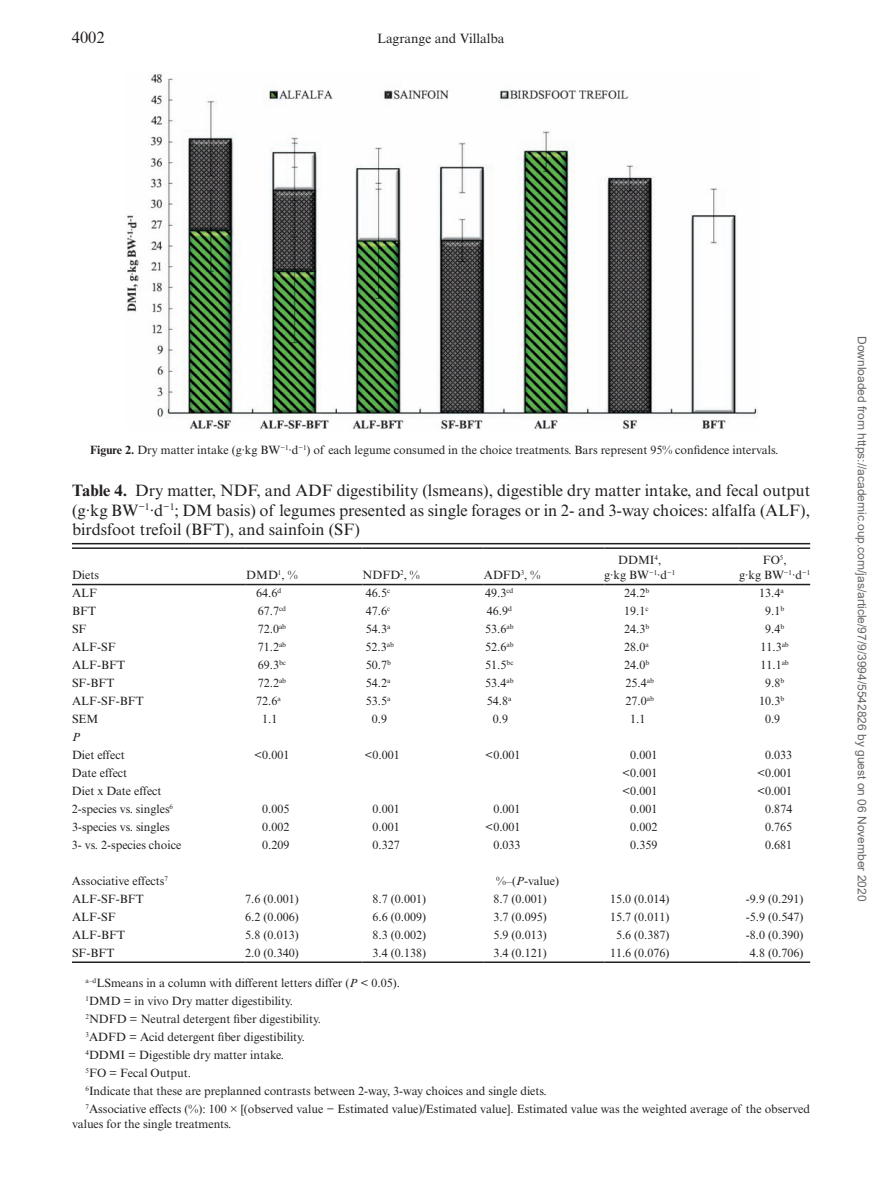
<style>
.page{position:relative;width:891px;height:1188px;background:#fff}
.page>*{position:absolute;margin:0;border:0;box-sizing:border-box;transform-origin:0 0}
.t1{font:16.5px/19.5px "Times New Roman MT Std";color:#231f20;text-align:justify}
.t2{font:13.5px "Times New Roman MT Std";color:#231f20}
.t3{font:12px/18px "Times New Roman MT Std";color:#231f20;text-align:center}
.t4{font:12px "Arial";color:#666}
.t5{font:italic 12px "Times New Roman MT Std";color:#231f20}
.s1{font-weight:700}
.s2{font-style:italic}
</style>
<div class="page">
<img style="left:127px;top:73px;width:630px;height:357px">
<hr style="left:72px;top:543px;width:738px;height:1px;background:#231f20">
<hr style="left:72px;top:547px;width:173px;height:2px;background:#231f20">
<hr style="left:72px;top:584px;width:173px;height:1px;background:#231f20">
<hr style="left:245px;top:547px;width:118px;height:2px;background:#231f20">
<hr style="left:245px;top:584px;width:118px;height:1px;background:#231f20">
<hr style="left:363px;top:547px;width:121px;height:2px;background:#231f20">
<hr style="left:363px;top:584px;width:121px;height:1px;background:#231f20">
<hr style="left:484px;top:547px;width:120px;height:2px;background:#231f20">
<hr style="left:484px;top:584px;width:120px;height:1px;background:#231f20">
<hr style="left:604px;top:547px;width:135px;height:2px;background:#231f20">
<hr style="left:604px;top:584px;width:135px;height:1px;background:#231f20">
<hr style="left:739px;top:547px;width:71px;height:2px;background:#231f20">
<hr style="left:739px;top:584px;width:71px;height:1px;background:#231f20">
<hr style="left:72px;top:961px;width:173px;height:2px;background:#231f20">
<hr style="left:245px;top:961px;width:118px;height:2px;background:#231f20">
<hr style="left:363px;top:961px;width:121px;height:2px;background:#231f20">
<hr style="left:484px;top:961px;width:120px;height:2px;background:#231f20">
<hr style="left:604px;top:961px;width:135px;height:2px;background:#231f20">
<hr style="left:739px;top:961px;width:71px;height:2px;background:#231f20">
<h1 class="t1" style="left:72px;top:28px;width:34px">4002</h1>
<p class="t2" style="left:377px;top:30px;width:129px">Lagrange and Villalba</p>
<p class="t3" style="left:90px;top:441px;width:690px"><span class="s1">Figure 2.</span> Dry matter intake (g·kg BW<sup>−1</sup>·d<sup>−1</sup>) of each legume consumed in the choice treatments. Bars represent 95% confidence intervals.</p>
<p class="t1" style="left:72px;top:481px;width:740px"><span class="s1">Table 4.</span> Dry matter, NDF, and ADF digestibility (lsmeans), digestible dry matter intake, and fecal output (g·kg BW<sup>−1</sup>·d<sup>−1</sup>; DM basis) of legumes presented as single forages or in 2- and 3-way choices: alfalfa (ALF), birdsfoot trefoil (BFT), and sainfoin (SF)</p>
<p class="t3" style="left:72px;top:566px;width:28px">Diets</p>
<p class="t3" style="left:246px;top:566px;width:53px">DMD<sup>1</sup>, %</p>
<p class="t3" style="left:363px;top:566px;width:59px">NDFD<sup>2</sup>, %</p>
<p class="t3" style="left:484px;top:566px;width:58px">ADFD<sup>3</sup>, %</p>
<p class="t3" style="left:604px;top:553px;width:72px;line-height:15px">DDMI<sup>4</sup>,<br>g·kg BW<sup>−1</sup>·d<sup>−1</sup></p>
<p class="t3" style="left:739px;top:553px;width:72px;line-height:15px">FO<sup>5</sup>,<br>g·kg BW<sup>−1</sup>·d<sup>−1</sup></p>
<p class="t3" style="left:72px;top:584px;width:27px">ALF</p>
<p class="t3" style="left:256px;top:584px;width:27px">64.6<sup>d</sup></p>
<p class="t3" style="left:366px;top:584px;width:26px">46.5<sup>c</sup></p>
<p class="t3" style="left:485px;top:584px;width:30px">49.3<sup>cd</sup></p>
<p class="t3" style="left:624px;top:584px;width:27px">24.2<sup>b</sup></p>
<p class="t3" style="left:759px;top:584px;width:26px">13.4<sup>a</sup></p>
<p class="t3" style="left:72px;top:602px;width:26px">BFT</p>
<p class="t3" style="left:258px;top:602px;width:30px">67.7<sup>cd</sup></p>
<p class="t3" style="left:366px;top:602px;width:26px">47.6<sup>c</sup></p>
<p class="t3" style="left:487px;top:602px;width:27px">46.9<sup>d</sup></p>
<p class="t3" style="left:624px;top:602px;width:26px">19.1<sup>c</sup></p>
<p class="t3" style="left:765px;top:602px;width:21px">9.1<sup>b</sup></p>
<p class="t3" style="left:72px;top:620px;width:16px">SF</p>
<p class="t3" style="left:258px;top:620px;width:30px">72.0<sup>ab</sup></p>
<p class="t3" style="left:366px;top:620px;width:26px">54.3<sup>a</sup></p>
<p class="t3" style="left:485px;top:620px;width:30px">53.6<sup>ab</sup></p>
<p class="t3" style="left:624px;top:620px;width:27px">24.3<sup>b</sup></p>
<p class="t3" style="left:765px;top:620px;width:21px">9.4<sup>b</sup></p>
<p class="t3" style="left:72px;top:638px;width:45px">ALF-SF</p>
<p class="t3" style="left:258px;top:638px;width:30px">71.2<sup>ab</sup></p>
<p class="t3" style="left:366px;top:638px;width:30px">52.3<sup>ab</sup></p>
<p class="t3" style="left:485px;top:638px;width:30px">52.6<sup>ab</sup></p>
<p class="t3" style="left:624px;top:638px;width:26px">28.0<sup>a</sup></p>
<p class="t3" style="left:760px;top:638px;width:30px">11.3<sup>ab</sup></p>
<p class="t3" style="left:72px;top:656px;width:55px">ALF-BFT</p>
<p class="t3" style="left:258px;top:656px;width:30px">69.3<sup>bc</sup></p>
<p class="t3" style="left:366px;top:656px;width:27px">50.7<sup>b</sup></p>
<p class="t3" style="left:485px;top:656px;width:30px">51.5<sup>bc</sup></p>
<p class="t3" style="left:624px;top:656px;width:27px">24.0<sup>b</sup></p>
<p class="t3" style="left:760px;top:656px;width:30px">11.1<sup>ab</sup></p>
<p class="t3" style="left:72px;top:674px;width:44px">SF-BFT</p>
<p class="t3" style="left:258px;top:674px;width:30px">72.2<sup>ab</sup></p>
<p class="t3" style="left:366px;top:674px;width:26px">54.2<sup>a</sup></p>
<p class="t3" style="left:485px;top:674px;width:30px">53.4<sup>ab</sup></p>
<p class="t3" style="left:626px;top:674px;width:30px">25.4<sup>ab</sup></p>
<p class="t3" style="left:765px;top:674px;width:21px">9.8<sup>b</sup></p>
<p class="t3" style="left:72px;top:692px;width:73px">ALF-SF-BFT</p>
<p class="t3" style="left:256px;top:692px;width:26px">72.6<sup>a</sup></p>
<p class="t3" style="left:366px;top:692px;width:26px">53.5<sup>a</sup></p>
<p class="t3" style="left:487px;top:692px;width:26px">54.8<sup>a</sup></p>
<p class="t3" style="left:626px;top:692px;width:30px">27.0<sup>ab</sup></p>
<p class="t3" style="left:759px;top:692px;width:27px">10.3<sup>b</sup></p>
<p class="t3" style="left:72px;top:710px;width:28px">SEM</p>
<p class="t3" style="left:262px;top:710px;width:17px">1.1</p>
<p class="t3" style="left:372px;top:710px;width:17px">0.9</p>
<p class="t3" style="left:493px;top:710px;width:17px">0.9</p>
<p class="t3" style="left:630px;top:710px;width:17px">1.1</p>
<p class="t3" style="left:765px;top:710px;width:17px">0.9</p>
<p class="t5" style="left:72px;top:730px;width:10px">P</p>
<p class="t3" style="left:72px;top:746px;width:54px">Diet effect</p>
<p class="t3" style="left:254px;top:746px;width:37px">&lt;0.001</p>
<p class="t3" style="left:364px;top:746px;width:37px">&lt;0.001</p>
<p class="t3" style="left:485px;top:746px;width:37px">&lt;0.001</p>
<p class="t3" style="left:630px;top:746px;width:29px">0.001</p>
<p class="t3" style="left:765px;top:746px;width:29px">0.033</p>
<p class="t3" style="left:72px;top:764px;width:57px">Date effect</p>
<p class="t3" style="left:622px;top:764px;width:37px">&lt;0.001</p>
<p class="t3" style="left:757px;top:764px;width:37px">&lt;0.001</p>
<p class="t3" style="left:72px;top:782px;width:91px">Diet x Date effect</p>
<p class="t3" style="left:622px;top:782px;width:37px">&lt;0.001</p>
<p class="t3" style="left:757px;top:782px;width:37px">&lt;0.001</p>
<p class="t3" style="left:72px;top:800px;width:103px">2-species vs. singles<sup>6</sup></p>
<p class="t3" style="left:262px;top:800px;width:29px">0.005</p>
<p class="t3" style="left:372px;top:800px;width:29px">0.001</p>
<p class="t3" style="left:493px;top:800px;width:29px">0.001</p>
<p class="t3" style="left:630px;top:800px;width:29px">0.001</p>
<p class="t3" style="left:765px;top:800px;width:29px">0.874</p>
<p class="t3" style="left:72px;top:818px;width:99px">3-species vs. singles</p>
<p class="t3" style="left:262px;top:818px;width:29px">0.002</p>
<p class="t3" style="left:372px;top:818px;width:29px">0.001</p>
<p class="t3" style="left:485px;top:818px;width:37px">&lt;0.001</p>
<p class="t3" style="left:630px;top:818px;width:29px">0.002</p>
<p class="t3" style="left:765px;top:818px;width:29px">0.765</p>
<p class="t3" style="left:72px;top:836px;width:111px">3- vs. 2-species choice</p>
<p class="t3" style="left:262px;top:836px;width:29px">0.209</p>
<p class="t3" style="left:372px;top:836px;width:29px">0.327</p>
<p class="t3" style="left:493px;top:836px;width:29px">0.033</p>
<p class="t3" style="left:630px;top:836px;width:29px">0.359</p>
<p class="t3" style="left:765px;top:836px;width:29px">0.681</p>
<p class="t3" style="left:72px;top:872px;width:98px">Associative effects<sup>7</sup></p>
<p class="t3" style="left:496px;top:872px;width:64px">%–(<span class="s2">P</span>-value)</p>
<p class="t3" style="left:72px;top:890px;width:73px">ALF-SF-BFT</p>
<p class="t3" style="left:245px;top:890px;width:55px">7.6 (0.001)</p>
<p class="t3" style="left:372px;top:890px;width:55px">8.7 (0.001)</p>
<p class="t3" style="left:493px;top:890px;width:55px">8.7 (0.001)</p>
<p class="t3" style="left:610px;top:890px;width:61px">15.0 (0.014)</p>
<p class="t3" style="left:746px;top:890px;width:59px">-9.9 (0.291)</p>
<p class="t3" style="left:72px;top:908px;width:45px">ALF-SF</p>
<p class="t3" style="left:245px;top:908px;width:55px">6.2 (0.006)</p>
<p class="t3" style="left:372px;top:908px;width:55px">6.6 (0.009)</p>
<p class="t3" style="left:493px;top:908px;width:55px">3.7 (0.095)</p>
<p class="t3" style="left:610px;top:908px;width:61px">15.7 (0.011)</p>
<p class="t3" style="left:746px;top:908px;width:59px">-5.9 (0.547)</p>
<p class="t3" style="left:72px;top:926px;width:55px">ALF-BFT</p>
<p class="t3" style="left:245px;top:926px;width:55px">5.8 (0.013)</p>
<p class="t3" style="left:372px;top:926px;width:55px">8.3 (0.002)</p>
<p class="t3" style="left:493px;top:926px;width:55px">5.9 (0.013)</p>
<p class="t3" style="left:616px;top:926px;width:55px">5.6 (0.387)</p>
<p class="t3" style="left:746px;top:926px;width:59px">-8.0 (0.390)</p>
<p class="t3" style="left:72px;top:944px;width:44px">SF-BFT</p>
<p class="t3" style="left:245px;top:944px;width:55px">2.0 (0.340)</p>
<p class="t3" style="left:372px;top:944px;width:55px">3.4 (0.138)</p>
<p class="t3" style="left:493px;top:944px;width:55px">3.4 (0.121)</p>
<p class="t3" style="left:610px;top:944px;width:61px">11.6 (0.076)</p>
<p class="t3" style="left:750px;top:944px;width:55px">4.8 (0.706)</p>
<p class="t3" style="left:85px;top:974px;width:726px;text-align:left"><sup>a–d</sup>LSmeans in a column with different letters differ (<span class="s2">P</span> &lt; 0.05).<br><sup>1</sup>DMD = in vivo Dry matter digestibility.<br><sup>2</sup>NDFD = Neutral detergent fiber digestibility.<br><sup>3</sup>ADFD = Acid detergent fiber digestibility.<br><sup>4</sup>DDMI = Digestible dry matter intake.<br><sup>5</sup>FO = Fecal Output.<br><sup>6</sup>Indicate that these are preplanned contrasts between 2-way, 3-way choices and single diets.<br><sup>7</sup>Associative effects (%): 100 × [(observed value − Estimated value)/Estimated value]. Estimated value was the weighted average of the observed</p>
<p class="t3" style="left:72px;top:1115px;width:161px">values for the single treatments.</p>
<p class="t4" style="left:866px;top:336px;width:567px;rotate:90deg">Downloaded from https://academic.oup.com/jas/article/97/9/3994/5542826 by guest on 06 November 2020</p>
</div>
